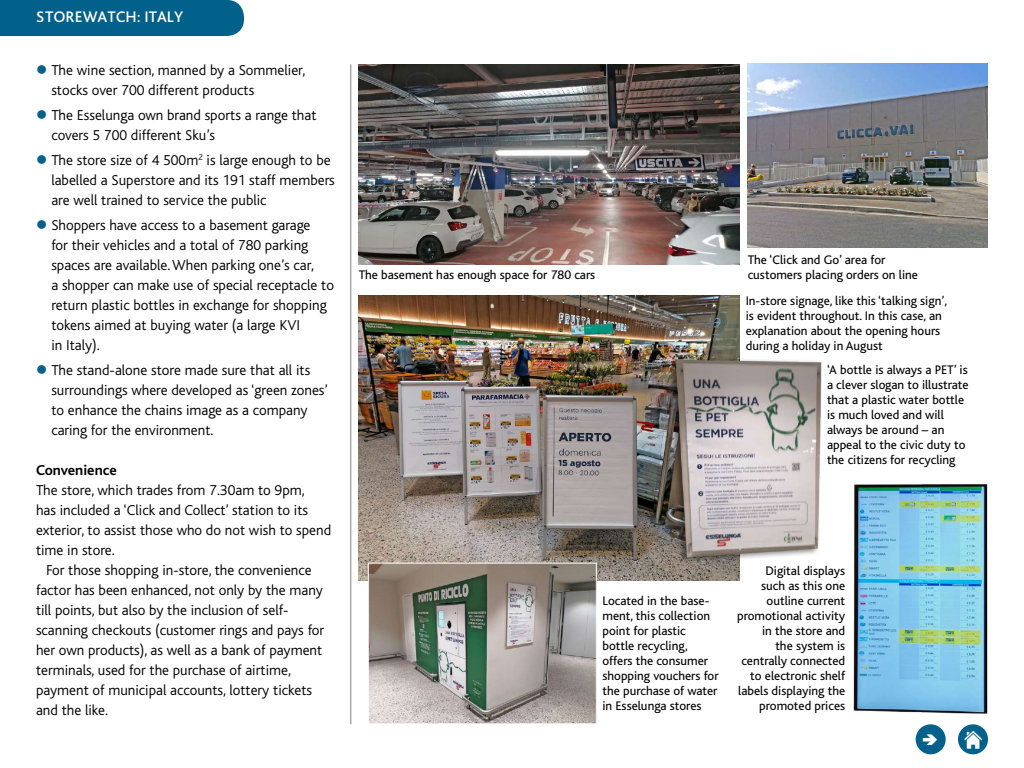
<style>
.page{position:relative;width:1024px;height:768px;background:#fff}
.page>*{position:absolute;margin:0;border:0;box-sizing:border-box;transform-origin:0 0}
.t1{font:500 16px "Bliss Pro";color:#fff}
.t2{font:300 15px/20px "Bliss";color:#000}
.t3{font:700 15px "Bliss";color:#000}
.t4{font:13px/15px "Bliss";color:#000}
.s1{color:#02618a}
</style>
<div class="page">
<div style="left:916px;top:724px;width:30px;height:30px;background:#02618a;border-radius:50%"></div>
<div style="left:958px;top:724px;width:30px;height:30px;background:#02618a;border-radius:50%"></div>
<img style="left:964px;top:730px;width:18px;height:18px">
<div style="left:0;top:0;width:244px;height:36px;background:#02618a"></div>
<hr style="left:351px;top:64px;width:1px;height:660px;background:#808285">
<img style="left:359px;top:64px;width:381px;height:200px">
<img style="left:748px;top:64px;width:240px;height:184px">
<img style="left:359px;top:295px;width:381px;height:286px">
<img style="left:853px;top:484px;width:135px;height:230px">
<img style="left:370px;top:565px;width:225px;height:157px">
<div style="left:368px;top:563px;width:229px;height:161px;border:1px solid #fff"></div>
<div style="left:667px;top:357px;width:156px;height:207px;background:#000;opacity:.5"></div>
<img style="left:671px;top:355px;width:152px;height:204px">
<p class="t1" style="left:36px;top:6px;width:149px">STOREWATCH: ITALY</p>
<p class="t2" style="left:51px;top:61px;width:256px;text-indent:-15px"><span class="s1">●</span> The wine section, manned by a Sommelier, stocks over 700 different products</p>
<p class="t2" style="left:51px;top:106px;width:267px;text-indent:-15px"><span class="s1">●</span> The Esselunga own brand sports a range that covers 5 700 different Sku’s</p>
<p class="t2" style="left:51px;top:151px;width:285px;text-indent:-15px"><span class="s1">●</span> The store size of 4 500m<sup>2</sup> is large enough to be labelled a Superstore and its 191 staff members are well trained to service the public</p>
<p class="t2" style="left:51px;top:216px;width:284px;text-indent:-15px"><span class="s1">●</span> Shoppers have access to a basement garage<br>for their vehicles and a total of 780 parking spaces are available. When parking one’s car,<br>a shopper can make use of special receptacle to return plastic bottles in exchange for shopping tokens aimed at buying water (a large KVI<br>in Italy).</p>
<p class="t2" style="left:51px;top:361px;width:278px;text-indent:-15px"><span class="s1">●</span> The stand-alone store made sure that all its surroundings where developed as ‘green zones’ to enhance the chains image as a company caring for the environment.</p>
<p class="t3" style="left:36px;top:463px;width:82px">Convenience</p>
<p class="t2" style="left:36px;top:481px;width:297px">The store, which trades from 7.30am to 9pm,<br>has included a ‘Click and Collect’ station to its exterior, to assist those who do not wish to spend time in store.</p>
<p class="t2" style="left:36px;top:561px;width:290px;text-indent:10px">For those shopping in-store, the convenience factor has been enhanced, not only by the many till points, but also by the inclusion of self&shy;scanning checkouts (customer rings and pays for her own products), as well as a bank of payment terminals, used for the purchase of airtime, payment of municipal accounts, lottery tickets and the like.</p>
<p class="t4" style="left:359px;top:267px;width:238px">The basement has enough space for 780 cars</p>
<p class="t4" style="left:748px;top:253px;width:172px">The ‘Click and Go’ area for customers placing orders on line</p>
<p class="t4" style="left:746px;top:294px;width:203px">In-store signage, like this ‘talking sign’, is evident throughout. In this case, an explanation about the opening hours during a holiday in August</p>
<p class="t4" style="left:827px;top:363px;width:143px">‘A bottle is always a PET’ is a clever slogan to illustrate that a plastic water bottle is much loved and will always be around – an appeal to the civic duty to the citizens for recycling</p>
<p class="t4" style="left:603px;top:593px;width:118px">Located in the base&shy;ment, this collection point for plastic bottle recycling, offers the consumer shopping vouchers for the purchase of water in Esselunga stores</p>
<p class="t4" style="left:737px;top:563px;width:110px;text-align:right">Digital displays<br>such as this one outline current promotional activity in the store and<br>the system is centrally connected to electronic shelf labels displaying the promoted prices</p>
</div>
